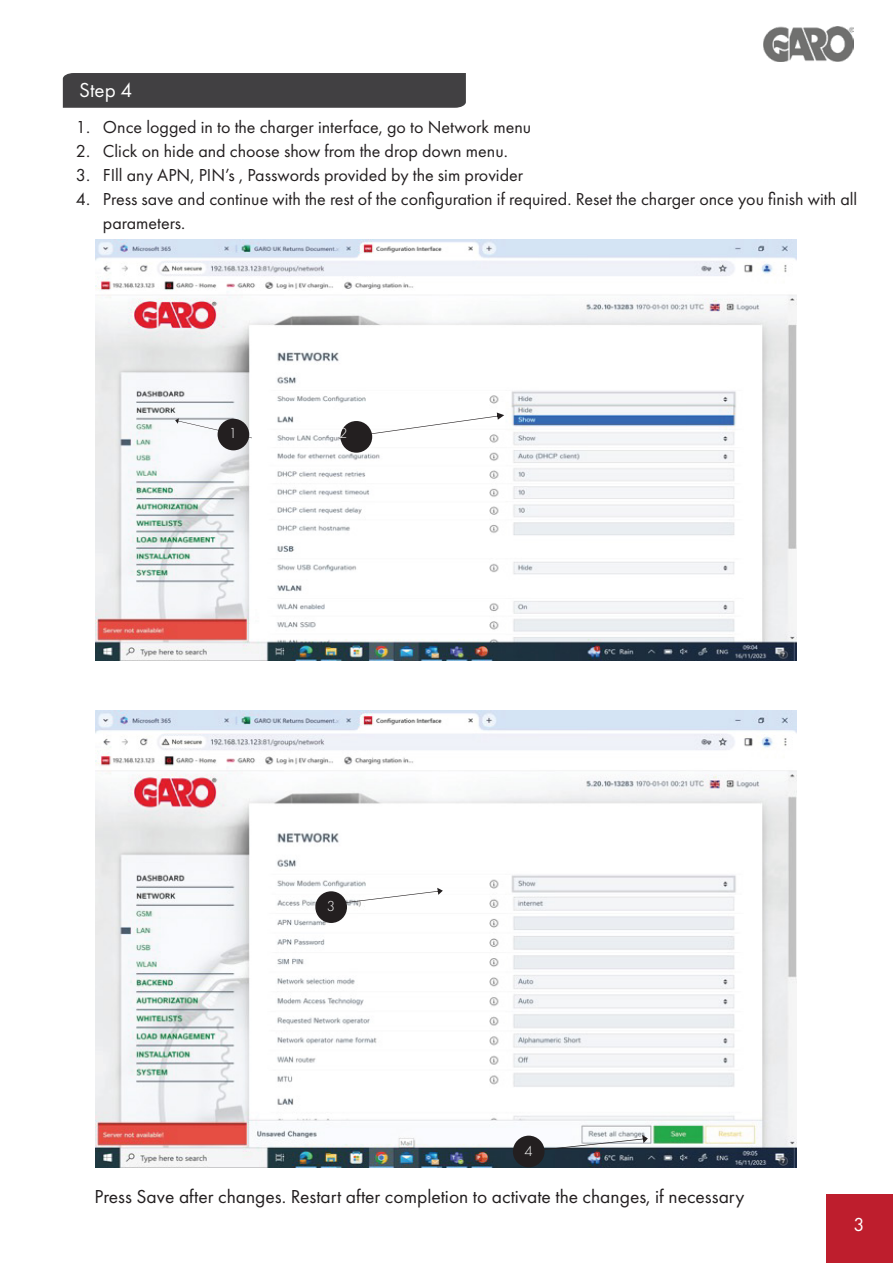
<style>
.page{position:relative;width:893px;height:1263px;background:#fff}
.page>*{position:absolute;margin:0;border:0;box-sizing:border-box;transform-origin:0 0}
.t1{font:21px "Futura PT";color:#fff}
.t2{font:19.5px "Futura PT";color:#231f20}
.t3{font:19.5px "Futura PT";color:#fff}
.t4{font:18px/24px "Futura PT";color:#231f20}
.t5{font:300 15px "Futura PT";color:#fff}
</style>
<div class="page">
<div style="left:63px;top:73px;width:403px;height:35px;background:#414042"></div>
<div style="left:826px;top:1194px;width:67px;height:69px;background:#be1e2d"></div>
<img style="left:764px;top:27px;width:90px;height:34px">
<img style="left:96px;top:240px;width:700px;height:420px">
<svg style="left:175px;top:418px;width:77px;height:20px"></svg>
<svg style="left:339px;top:412px;width:165px;height:27px"></svg>
<img style="left:96px;top:710px;width:700px;height:457px">
<svg style="left:322px;top:888px;width:121px;height:18px"></svg>
<svg style="left:529px;top:1135px;width:119px;height:16px"></svg>
<div style="left:218px;top:419px;width:31px;height:31px;background:#231f20;border-radius:50%"></div>
<div style="left:341px;top:421px;width:31px;height:32px;background:#231f20;border-radius:50%"></div>
<div style="left:315px;top:891px;width:32px;height:32px;background:#231f20;border-radius:50%"></div>
<div style="left:513px;top:1136px;width:32px;height:31px;background:#231f20;border-radius:50%"></div>
<p class="t1" style="left:79px;top:77px;width:55px">Step 4</p>
<p class="t4" style="left:76px;top:115px;width:457px">1. Once logged in to the charger interface, go to Network menu</p>
<p class="t4" style="left:76px;top:139px;width:433px">2. Click on hide and choose show from the drop down menu.</p>
<p class="t4" style="left:76px;top:163px;width:449px">3. FIll any APN, PIN’s , Passwords provided by the sim provider</p>
<p class="t4" style="left:103px;top:187px;width:756px;text-indent:-27px">4. Press save and continue with the rest of the configuration if required. Reset the charger once you finish with all parameters.</p>
<p class="t5" style="left:229px;top:425px;width:10px">1</p>
<p class="t5" style="left:339px;top:425px;width:10px">2</p>
<p class="t5" style="left:327px;top:897px;width:10px">3</p>
<p class="t5" style="left:524px;top:1142px;width:10px">4</p>
<p class="t2" style="left:95px;top:1185px;width:651px">Press Save after changes. Restart after completion to activate the changes, if necessary</p>
<p class="t3" style="left:854px;top:1213px;width:13px">3</p>
</div>
